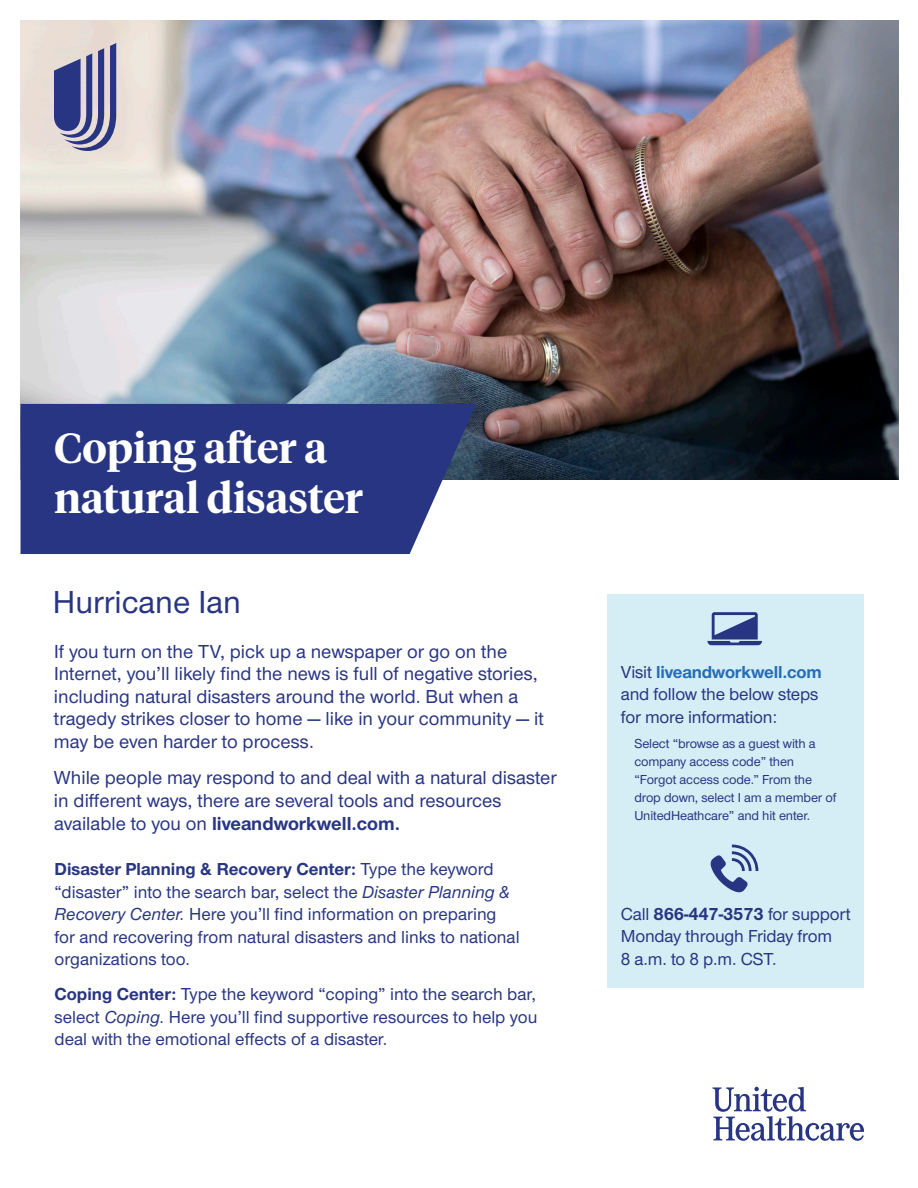
<style>
.page{position:relative;width:918px;height:1188px;background:#fff}
.page>*{position:absolute;margin:0;border:0;box-sizing:border-box;transform-origin:0 0}
.t1{font:600 42px/50.4px "UHC Serif Headline";color:#fff}
.Bullet_copy{font:500 33px "UHC Sans";color:#283582}
.Bullet_copy-2{font:500 19.5px/22.5px "UHC Sans";color:#283582}
.Bullet_copy-3{font:500 18px/22.5px "UHC Sans";color:#283582}
.t2{font:500 13.5px/18px "UHC Sans";letter-spacing:-.01em;color:#283582}
.s1{font-weight:700}
.s2{font-style:italic}
.s3{font-weight:700;color:#256db6}
</style>
<div class="page">
<div style="left:608px;top:594px;width:256px;height:393px;background:#d5eef5"></div>
<img style="left:21px;top:21px;width:877px;height:459px">
<svg style="left:707px;top:612px;width:55px;height:33px"></svg>
<svg style="left:710px;top:845px;width:48px;height:48px"></svg>
<svg style="left:54px;top:43px;width:62px;height:108px;background:#8082a8"></svg>
<svg style="left:712px;top:1087px;width:152px;height:54px"></svg>
<svg style="left:21px;top:404px;width:455px;height:150px;background:#334088"></svg>
<p class="t1" style="left:54px;top:425px;width:311px">Coping after a natural disaster</p>
<p class="Bullet_copy" style="left:53px;top:580px;width:189px">Hurricane Ian</p>
<p class="Bullet_copy-2" style="left:54px;top:639px;width:492px">If you turn on the TV, pick up a newspaper or go on the Internet, you’ll likely find the news is full of negative stories, including natural disasters around the world. But when a tragedy strikes closer to home — like in your community — it may be even harder to process.</p>
<p class="Bullet_copy-2" style="left:54px;top:765px;width:504px;line-height:23px">While people may respond to and deal with a natural disaster in different ways, there are several tools and resources available to you on <span class="s1">liveandworkwell.com.</span></p>
<p class="Bullet_copy-3" style="left:55px;top:857px;width:467px"><span class="s1">Disaster Planning &amp; Recovery Center:</span> Type the keyword “disaster” into the search bar, select the <span class="s2">Disaster Planning &amp; Recovery Center.</span> Here you’ll find information on preparing for and recovering from natural disasters and links to national organizations too.</p>
<p class="Bullet_copy-3" style="left:55px;top:982px;width:484px;text-align:justify"><span class="s1">Coping Center:</span> Type the keyword “coping” into the search bar, select <span class="s2">Coping.</span> Here you’ll find supportive resources to help you deal with the emotional effects of a disaster.</p>
<p class="Bullet_copy-3" style="left:621px;top:660px;width:202px">Visit <span class="s3">liveandworkwell.com </span>and follow the below steps for more information:</p>
<p class="t2" style="left:634px;top:733px;width:204px">Select “browse as a guest with a company access code” then “Forgot access code.” From the drop down, select I am a member of<br>UnitedHeathcare” and hit enter.</p>
<p class="Bullet_copy-3" style="left:621px;top:902px;width:232px">Call <span class="s1">866-447-3573</span> for support<br>Monday through Friday from<br>8 a.m. to 8 p.m. CST.</p>
</div>
